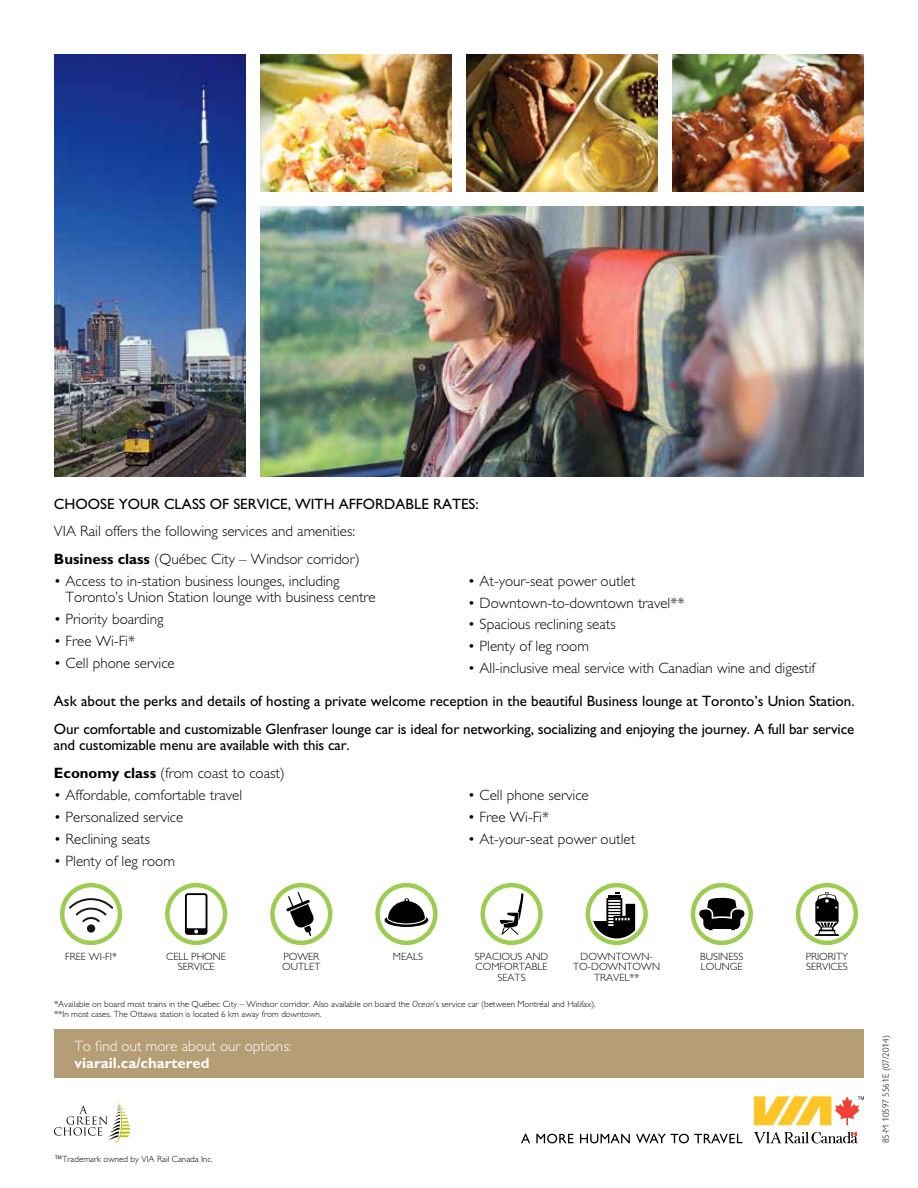
<style>
.page{position:relative;width:918px;height:1188px;background:#fff}
.page>*{position:absolute;margin:0;border:0;box-sizing:border-box;transform-origin:0 0}
.t1{font:300 15px/27.3px "VIA Gill Sans";color:#000}
.t2{font:15px/27.3px "VIA Gill Sans";letter-spacing:-.01em;color:#000}
.t3{font:300 15px "VIA Gill Sans";color:#fff}
.t4{font:700 15px "VIA Gill Sans";color:#fff}
.t5{font:300 10.5px/10.5px "VIA Gill Sans";color:#000;text-align:center}
.t6{font:300 9px/10.5px "VIA Gill Sans";color:#000}
.s1{font-weight:700}
.s2{font-weight:300}
.s3{font-style:italic}
</style>
<div class="page">
<img style="left:54px;top:54px;width:191px;height:423px">
<img style="left:260px;top:207px;width:604px;height:270px">
<img style="left:260px;top:54px;width:191px;height:138px">
<img style="left:673px;top:54px;width:191px;height:138px">
<img style="left:467px;top:54px;width:191px;height:138px">
<div style="left:54px;top:1029px;width:810px;height:49px;background:#b59d75"></div>
<svg style="left:60px;top:883px;width:62px;height:62px"></svg>
<svg style="left:165px;top:883px;width:62px;height:62px"></svg>
<svg style="left:270px;top:883px;width:62px;height:62px"></svg>
<svg style="left:375px;top:883px;width:63px;height:62px"></svg>
<svg style="left:480px;top:883px;width:63px;height:62px"></svg>
<svg style="left:586px;top:883px;width:62px;height:62px"></svg>
<svg style="left:691px;top:883px;width:62px;height:62px"></svg>
<svg style="left:796px;top:883px;width:62px;height:62px"></svg>
<svg style="left:54px;top:1099px;width:76px;height:44px"></svg>
<svg style="left:753px;top:1132px;width:105px;height:11px"></svg>
<svg style="left:754px;top:1096px;width:110px;height:29px"></svg>
<svg style="left:521px;top:1134px;width:9px;height:9px"></svg>
<svg style="left:536px;top:1134px;width:37px;height:9px"></svg>
<svg style="left:580px;top:1134px;width:50px;height:9px"></svg>
<svg style="left:636px;top:1134px;width:107px;height:9px"></svg>
<p class="t2" style="left:54px;top:491px;width:426px">CHOOSE YOUR CLASS OF SERVICE, WITH AFFORDABLE RATES:</p>
<p class="t1" style="left:54px;top:518px;width:307px">VIA Rail offers the following services and amenities:<br><span class="s1">Business class</span> (Québec City – Windsor corridor)</p>
<p class="t1" style="left:66px;top:573px;width:312px;line-height:16.5px;text-indent:-12px">• Access to in-station business lounges, including<br>Toronto’s Union Station lounge with business centre</p>
<p class="t1" style="left:54px;top:606px;width:111px">• Priority boarding</p>
<p class="t1" style="left:54px;top:627px;width:83px">• Free Wi-Fi*</p>
<p class="t1" style="left:54px;top:649px;width:122px">• Cell phone service</p>
<p class="t1" style="left:468px;top:567px;width:169px">• At-your-seat power outlet</p>
<p class="t1" style="left:468px;top:589px;width:218px">• Downtown-to-downtown travel**</p>
<p class="t1" style="left:468px;top:611px;width:149px">• Spacious reclining seats</p>
<p class="t1" style="left:468px;top:633px;width:122px">• Plenty of leg room</p>
<p class="t1" style="left:468px;top:655px;width:349px">• All-inclusive meal service with Canadian wine and digestif</p>
<p class="t2" style="left:54px;top:688px;width:802px">Ask about the perks and details of hosting a private welcome reception in the beautiful Business lounge at Toronto’s Union Station.<br>Our comfortable and customizable Glenfraser lounge car is ideal for networking, socializing and enjoying the journey. A full bar service</p>
<p class="t2" style="left:54px;top:731px;width:297px;line-height:28px">and customizable menu are available with this car.<br><span class="s1">Economy class</span> <span class="s2">(from coast to coast)</span></p>
<p class="t1" style="left:54px;top:781px;width:190px">• Affordable, comfortable travel</p>
<p class="t1" style="left:54px;top:803px;width:131px">• Personalized service</p>
<p class="t1" style="left:54px;top:825px;width:98px">• Reclining seats</p>
<p class="t1" style="left:54px;top:847px;width:122px">• Plenty of leg room</p>
<p class="t1" style="left:468px;top:781px;width:122px">• Cell phone service</p>
<p class="t1" style="left:468px;top:803px;width:83px">• Free Wi-Fi*</p>
<p class="t1" style="left:468px;top:825px;width:169px">• At-your-seat power outlet</p>
<p class="t5" style="left:65px;top:951px;width:53px">FREE WI-FI*</p>
<p class="t5" style="left:166px;top:951px;width:61px">CELL PHONE<br>SERVICE</p>
<p class="t5" style="left:282px;top:951px;width:40px;text-align:left">POWER<br>OUTLET</p>
<p class="t5" style="left:393px;top:951px;width:32px">MEALS</p>
<p class="t5" style="left:475px;top:951px;width:75px">SPACIOUS AND<br>COMFORTABLE<br>SEATS</p>
<p class="t5" style="left:573px;top:951px;width:88px">DOWNTOWN-<br>TO-DOWNTOWN<br>TRAVEL**</p>
<p class="t5" style="left:700px;top:951px;width:45px;text-align:left">BUSINESS<br>LOUNGE</p>
<p class="t5" style="left:806px;top:951px;width:44px;text-align:left">PRIORITY<br>SERVICES</p>
<p class="t6" style="left:54px;top:999px;width:543px">*Available on board most trains in the Québec City – Windsor corridor. Also available on board the <span class="s3">Ocean</span>’s service car (between Montréal and Halifax). **In most cases. The Ottawa station is located 6 km away from downtown.</p>
<p class="t3" style="left:74px;top:1037px;width:218px">To find out more about our options:</p>
<p class="t4" style="left:74px;top:1054px;width:137px">viarail.ca/chartered</p>
<p class="t6" style="left:54px;top:1154px;width:160px">™Trademark owned by VIA Rail Canada Inc.</p>
<p class="t6" style="left:881px;top:1143px;width:110px;rotate:-90deg">85-M 10597 5561E (07/2014)</p>
</div>
